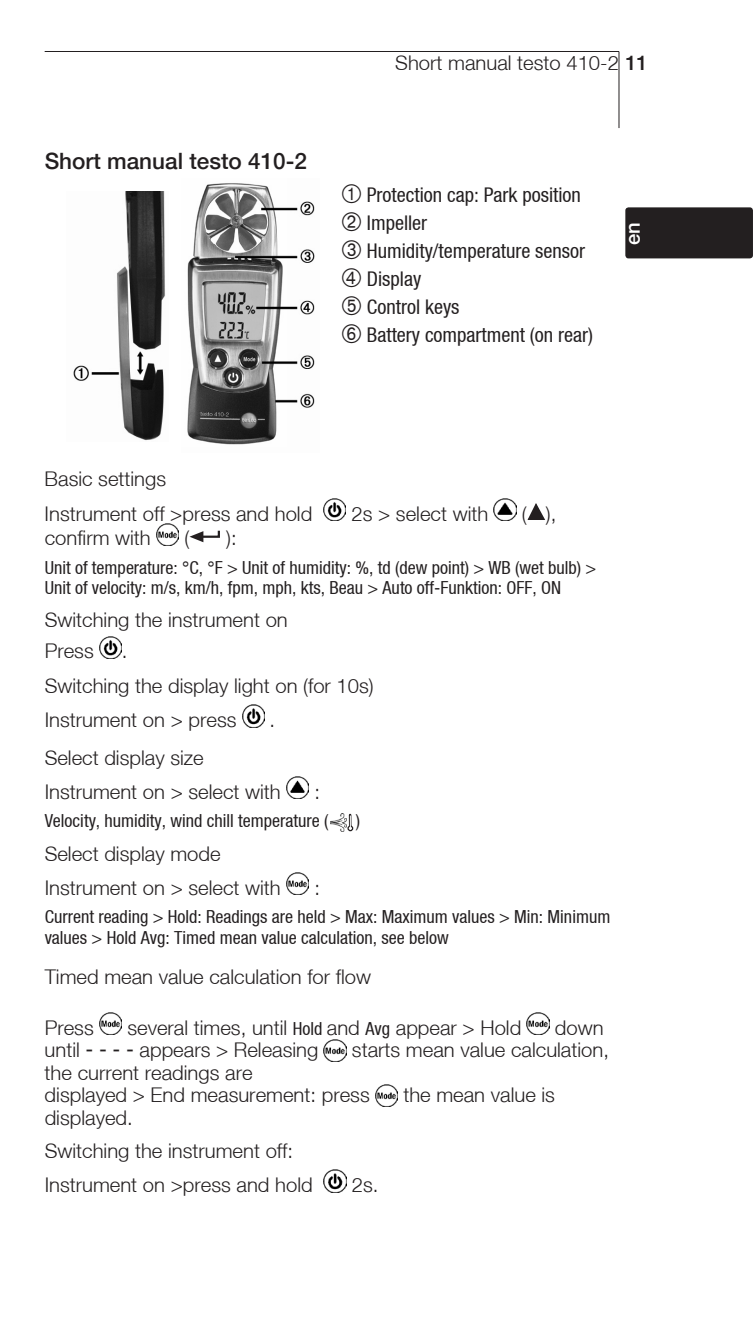
<style>
.page{position:relative;width:753px;height:1340px;background:#fff}
.page>*{position:absolute;margin:0;border:0;box-sizing:border-box;transform-origin:0 0}
.t1{font:500 22.5px "Helvetica Neue";color:#231f20}
.t2{font:300 20.25px/34.4px "Helvetica Neue";color:#231f20}
.t3{font:condensed 20.25px/27.9px "Helvetica Neue LT";color:#231f20}
.t4{font:500 20.25px "Helvetica Neue";color:#fff}
.t5{font:condensed 18px/20.2px "Helvetica Neue LT";color:#231f20}
.s1{font-weight:500}
.s2{font-family:"Helvetica Neue LT";font-weight:400;font-stretch:condensed;font-size:18px}
.s3{font-family:"Helvetica Neue LT";font-weight:400;font-stretch:condensed;font-size:22.5px}
</style>
<div class="page">
<hr style="left:45px;top:51px;width:574px;height:1px;background:#231f20">
<img style="left:73px;top:191px;width:92px;height:250px">
<img style="left:187px;top:183px;width:128px;height:262px">
<img style="left:323px;top:498px;width:23px;height:22px">
<img style="left:494px;top:498px;width:22px;height:22px">
<svg style="left:527px;top:503px;width:19px;height:17px"></svg>
<img style="left:156px;top:523px;width:23px;height:22px">
<svg style="left:189px;top:530px;width:31px;height:12px"></svg>
<img style="left:99px;top:636px;width:23px;height:22px">
<img style="left:242px;top:704px;width:22px;height:23px">
<img style="left:286px;top:776px;width:23px;height:23px">
<img style="left:330px;top:813px;width:17px;height:19px">
<svg style="left:347px;top:815px;width:6px;height:16px"></svg>
<img style="left:286px;top:872px;width:23px;height:22px">
<img style="left:99px;top:1012px;width:23px;height:22px">
<img style="left:527px;top:1012px;width:22px;height:22px">
<img style="left:324px;top:1039px;width:22px;height:22px">
<img style="left:375px;top:1084px;width:23px;height:22px">
<img style="left:324px;top:1169px;width:22px;height:22px">
<hr style="left:618px;top:51px;width:1px;height:77px;background:#231f20">
<div style="left:625px;top:207px;width:128px;height:51px;background:#231f20;border-radius:3px"></div>
<p class="t1" style="left:45px;top:148px;width:264px">Short manual testo 410-2</p>
<p class="t2" style="left:395px;top:45px;width:254px">Short manual testo 410-2 <span class="s1">11</span></p>
<p class="t3" style="left:367px;top:181px;width:227px">Protection cap: Park position<br>Impeller<br>Humidity/temperature sensor<br>Display<br>Control keys<br>Battery compartment (on rear)</p>
<p class="t4" style="left:620px;top:245px;width:24px;rotate:-90deg">en</p>
<p class="t2" style="left:45px;top:461px;width:269px">Basic settings<br>Instrument off &gt;press and hold</p>
<p class="t2" style="left:351px;top:496px;width:138px">2s &gt; select with</p>
<p class="t2" style="left:522px;top:496px;width:36px">( ),</p>
<p class="t2" style="left:45px;top:520px;width:108px">confirm with</p>
<p class="t2" style="left:184px;top:520px;width:6px">(</p>
<p class="t2" style="left:226px;top:520px;width:12px">):</p>
<p class="t5" style="left:45px;top:557px;width:553px">Unit of temperature: °C, °F &gt; Unit of humidity: %, td (dew point) &gt; WB (wet bulb) &gt;<br>Unit of velocity: m/s, km/h, fpm, mph, kts, Beau &gt; Auto off-Funktion: OFF, ON</p>
<p class="t2" style="left:45px;top:604px;width:245px;line-height:31.1px">Switching the instrument on<br>Press</p>
<p class="t2" style="left:45px;top:633px;width:330px;text-indent:77px">.<br>Switching the display light on (for 10s)<br>Instrument on &gt; press</p>
<p class="t2" style="left:269px;top:702px;width:7px">.</p>
<p class="t2" style="left:45px;top:739px;width:238px">Select display size<br>Instrument on &gt; select with</p>
<p class="t2" style="left:314px;top:774px;width:7px">:</p>
<p class="t5" style="left:45px;top:810px;width:285px">Velocity, humidity, wind chill temperature (</p>
<p class="t5" style="left:356px;top:810px;width:6px">)</p>
<p class="t2" style="left:45px;top:835px;width:238px">Select display mode<br>Instrument on &gt; select with</p>
<p class="t2" style="left:314px;top:870px;width:7px">:</p>
<p class="t5" style="left:45px;top:906px;width:567px">Current reading &gt; Hold: Readings are held &gt; Max: Maximum values &gt; Min: Minimum values &gt; Hold Avg: Timed mean value calculation, see below</p>
<p class="t2" style="left:45px;top:959px;width:328px">Timed mean value calculation for flow</p>
<p class="t2" style="left:45px;top:1009px;width:51px">Press</p>
<p class="t2" style="left:127px;top:1009px;width:395px">several times, until <span class="s2">Hold</span> and <span class="s2">Avg</span> appear &gt; Hold</p>
<p class="t2" style="left:555px;top:1009px;width:50px">down</p>
<p class="t2" style="left:45px;top:1032px;width:275px">until <span class="s3">- - - -</span> appears &gt; Releasing</p>
<p class="t2" style="left:352px;top:1032px;width:258px">starts mean value calculation,</p>
<p class="t2" style="left:45px;top:1060px;width:326px;line-height:22.5px">the current readings are<br>displayed &gt; End measurement: press</p>
<p class="t2" style="left:403px;top:1077px;width:153px">the mean value is</p>
<p class="t2" style="left:45px;top:1100px;width:269px;line-height:33.8px">displayed.<br>Switching the instrument off:<br>Instrument on &gt;press and hold</p>
<p class="t2" style="left:352px;top:1167px;width:28px">2s.</p>
</div>
